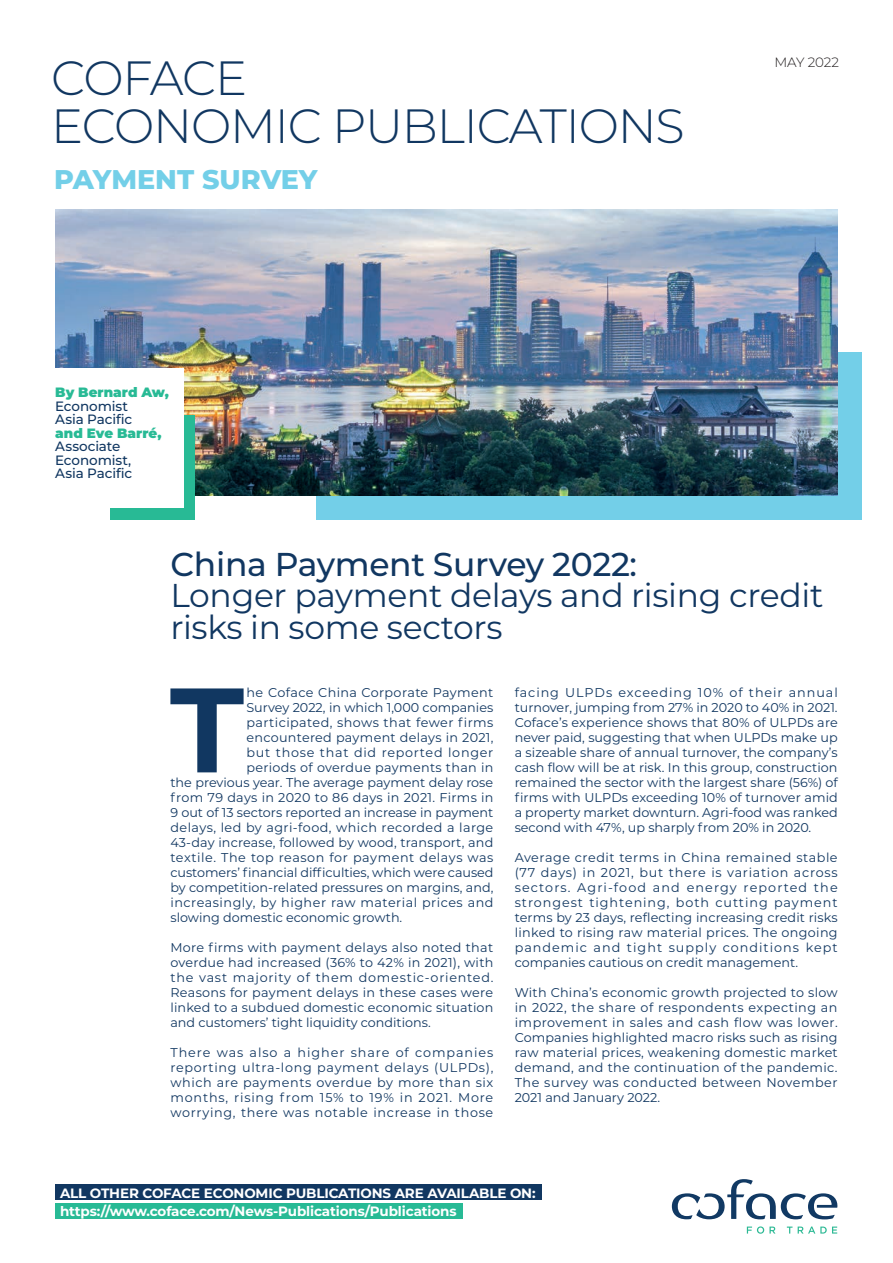
<style>
.page{position:relative;width:893px;height:1263px;background:#fff}
.page>*{position:absolute;margin:0;border:0;box-sizing:border-box;transform-origin:0 0}
.t1{font:700 119.85px "Montserrat";color:#113761}
.t2{font:300 48px/48px "Montserrat";letter-spacing:-.025em;color:#113761}
.t3{font:33px/31.5px "Montserrat";letter-spacing:-.01em;color:#113761}
.t4{font:500 33px "Montserrat";letter-spacing:-.01em;color:#113761}
.t5{font:800 27px "Montserrat";color:#73cfe8}
.t6{font:700 13.5px/17.9px "Montserrat";letter-spacing:-.01em;color:#fff}
.t7{font:500 13.5px/13.5px "Montserrat";letter-spacing:-.005em;color:#113761}
.t8{font:900 13.5px "Montserrat";color:#28ba95}
.t9{font:300 13.5px "Montserrat";letter-spacing:-.01em;color:#231f20}
.t10{font:12.75px/15px "Montserrat";letter-spacing:.015em;color:#113761;text-align:justify}
.t11{font:12.75px "Montserrat";letter-spacing:.035em;color:#113761}
.t12{font:12.75px "Montserrat";letter-spacing:-.005em;color:#113761}
.t13{font:12.75px "Montserrat";letter-spacing:.04em;color:#113761}
.t14{font:12.75px "Montserrat";letter-spacing:.045em;color:#113761}
.t15{font:12.75px "Montserrat";letter-spacing:.055em;color:#113761}
</style>
<div class="page">
<div style="left:316px;top:352px;width:545px;height:168px;background:#73cfe8"></div>
<img style="left:55px;top:210px;width:783px;height:286px">
<div style="left:55px;top:1184px;width:487px;height:16px;background:#113761"></div>
<div style="left:55px;top:1203px;width:408px;height:16px;background:#28ba95"></div>
<svg style="left:672px;top:1179px;width:166px;height:40px"></svg>
<svg style="left:747px;top:1226px;width:28px;height:8px"></svg>
<svg style="left:787px;top:1226px;width:5px;height:7px"></svg>
<svg style="left:798px;top:1226px;width:39px;height:7px"></svg>
<div style="left:110px;top:415px;width:85px;height:105px;background:#28ba95"></div>
<div style="left:37px;top:369px;width:147px;height:139px;background:#fff"></div>
<h2 class="t2" style="left:51px;top:53px;width:635px">COFACE<br>ECONOMIC PUBLICATIONS</h2>
<h3 class="t5" style="left:54px;top:161px;width:265px">PAYMENT SURVEY</h3>
<p class="t8" style="left:55px;top:384px;width:115px">By Bernard Aw,</p>
<p class="t7" style="left:55px;top:399px;width:79px">Economist<br>Asia Pacific</p>
<p class="t8" style="left:55px;top:424px;width:108px">and Eve Barré,</p>
<p class="t7" style="left:55px;top:439px;width:79px">Associate<br>Economist,<br>Asia Pacific</p>
<p class="t9" style="left:774px;top:53px;width:66px">MAY 2022</p>
<h3 class="t4" style="left:170px;top:542px;width:468px">China Payment Survey 2022:</h3>
<h3 class="t3" style="left:170px;top:579px;width:654px">Longer payment delays and rising credit risks in some sectors</h3>
<h1 class="t1" style="left:170px;top:650px;width:76px">T</h1>
<p class="t10" style="left:246px;top:685px;width:249px">he Coface China Corporate Payment</p>
<p class="t10" style="left:246px;top:700px;width:248px">Survey 2022, in which 1,000 companies</p>
<p class="t11" style="left:246px;top:714px;width:248px">participated, shows that fewer firms</p>
<p class="t10" style="left:246px;top:730px;width:249px">encountered payment delays in 2021,</p>
<p class="t15" style="left:246px;top:744px;width:248px">but those that did reported longer</p>
<p class="t10" style="left:246px;top:760px;width:248px">periods of overdue payments than in</p>
<p class="t10" style="left:170px;top:775px;width:324px">the previous year. The average payment delay rose</p>
<p class="t10" style="left:170px;top:790px;width:325px">from 79 days in 2020 to 86 days in 2021. Firms in</p>
<p class="t10" style="left:170px;top:805px;width:324px">9 out of 13 sectors reported an increase in payment</p>
<p class="t11" style="left:170px;top:819px;width:324px">delays, led by agri-food, which recorded a large</p>
<p class="t10" style="left:170px;top:835px;width:324px">43-day increase, followed by wood, transport, and</p>
<p class="t14" style="left:170px;top:849px;width:325px">textile. The top reason for payment delays was</p>
<p class="t12" style="left:170px;top:864px;width:325px">customers’ financial difficulties, which were caused</p>
<p class="t10" style="left:170px;top:880px;width:324px">by competition-related pressures on margins, and,</p>
<p class="t13" style="left:170px;top:894px;width:325px">increasingly, by higher raw material prices and</p>
<p class="t10" style="left:170px;top:910px;width:233px">slowing domestic economic growth.</p>
<p class="t10" style="left:170px;top:940px;width:325px">More firms with payment delays also noted that overdue had increased (36% to 42% in 2021), with the vast majority of them domestic-oriented.<br>Reasons for payment delays in these cases were linked to a subdued domestic economic situation and customers’ tight liquidity conditions.</p>
<p class="t10" style="left:170px;top:1045px;width:325px">There was also a higher share of companies reporting ultra-long payment delays (ULPDs), which are payments overdue by more than six months, rising from 15% to 19% in 2021. More worrying, there was notable increase in those</p>
<p class="t10" style="left:515px;top:685px;width:325px">facing ULPDs exceeding 10% of their annual turnover, jumping from 27% in 2020 to 40% in 2021.<br>Coface’s experience shows that 80% of ULPDs are never paid, suggesting that when ULPDs make up a sizeable share of annual turnover, the company’s cash flow will be at risk. In this group, construction remained the sector with the largest share (56%) of firms with ULPDs exceeding 10% of turnover amid a property market downturn. Agri-food was ranked second with 47%, up sharply from 20% in 2020.</p>
<p class="t10" style="left:515px;top:850px;width:325px">Average credit terms in China remained stable (77 days) in 2021, but there is variation across sectors. Agri-food and energy reported the strongest tightening, both cutting payment terms by 23 days, reflecting increasing credit risks linked to rising raw material prices. The ongoing pandemic and tight supply conditions kept companies cautious on credit management.</p>
<p class="t10" style="left:515px;top:985px;width:325px">With China’s economic growth projected to slow in 2022, the share of respondents expecting an improvement in sales and cash flow was lower.<br>Companies highlighted macro risks such as rising raw material prices, weakening domestic market demand, and the continuation of the pandemic.<br>The survey was conducted between November 2021 and January 2022.</p>
<p class="t6" style="left:60px;top:1184px;width:477px">ALL OTHER COFACE ECONOMIC PUBLICATIONS ARE AVAILABLE ON: https://www.coface.com/News-Publications/Publications</p>
</div>
